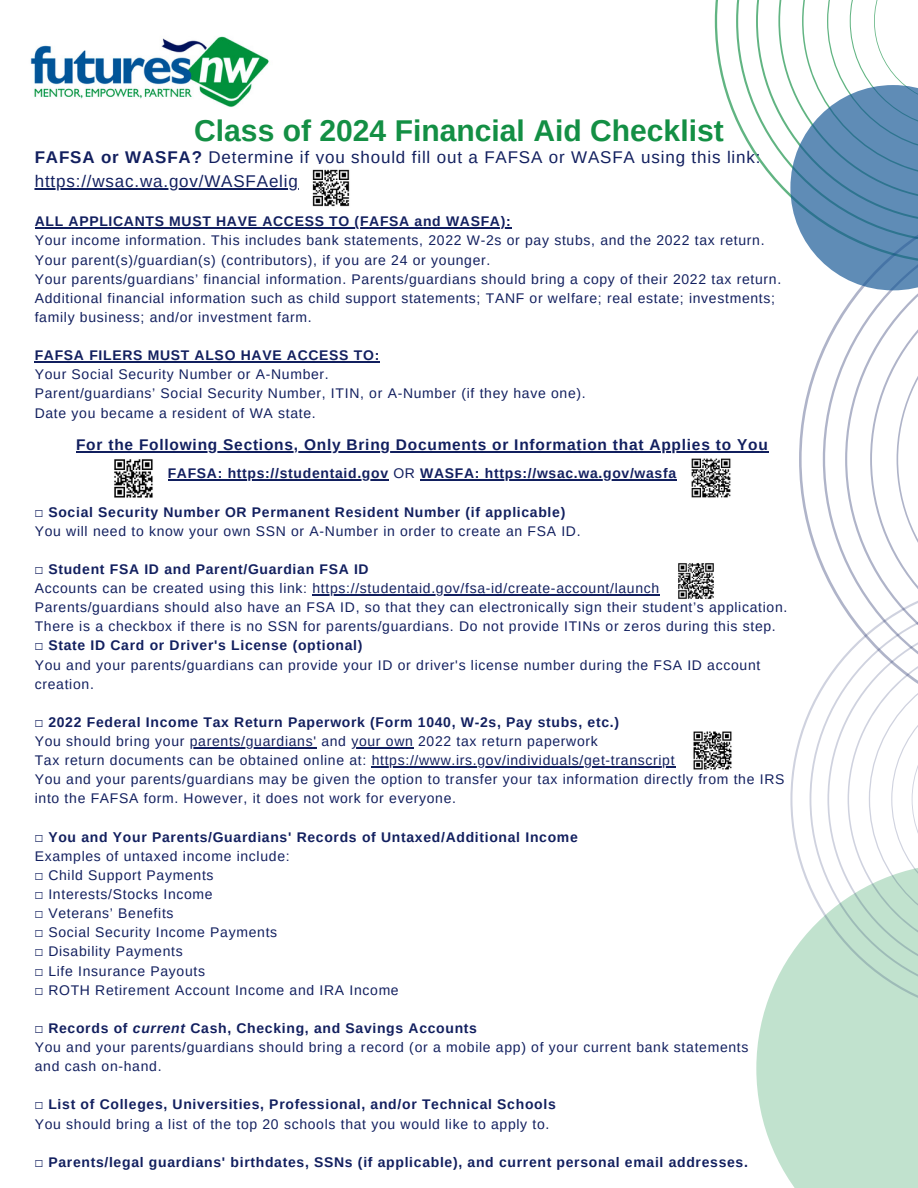
<style>
.page{position:relative;width:918px;height:1188px;background:#fff}
.page>*{position:absolute;margin:0;border:0;box-sizing:border-box;transform-origin:0 0}
.t1{font:700 30px "Arimo";color:#138f44}
.t2{font:16.95px/23.7px "Arimo";letter-spacing:.05em;color:#051356}
.t3{font:700 15.45px "Arimo";letter-spacing:.05em;color:#051356}
.t4{font:13.95px/19.2px "Arimo";letter-spacing:.05em;color:#051356}
.t5{font:700 13.95px/19.2px "Arimo";letter-spacing:.05em;color:#051356}
.s1{font-weight:700}
.s2{font-weight:400}
.s3{font-family:"Free Mono"}
.s4{font-weight:700;font-style:italic}
.s5{font-family:"Free Mono";font-weight:400}
</style>
<div class="page">
<div style="left:756px;top:998px;width:162px;height:190px;background:#c1e2ce"></div>
<div style="left:790px;top:998px;width:128px;height:19px;background:#c1e2ce"></div>
<svg style="left:715px;top:0;width:21px;height:121px"></svg>
<svg style="left:736px;top:0;width:20px;height:157px"></svg>
<svg style="left:756px;top:0;width:162px;height:998px"></svg>
<hr style="left:35px;top:188px;width:264px;height:1px;background:#051356">
<hr style="left:35px;top:227px;width:476px;height:2px;background:#051356">
<hr style="left:35px;top:361px;width:345px;height:1px;background:#051356">
<hr style="left:76px;top:451px;width:693px;height:1px;background:#051356">
<hr style="left:168px;top:479px;width:60px;height:2px;background:#051356">
<hr style="left:228px;top:479px;width:161px;height:2px;background:#051356">
<hr style="left:420px;top:479px;width:257px;height:2px;background:#051356">
<hr style="left:312px;top:594px;width:348px;height:1px;background:#051356">
<hr style="left:190px;top:747px;width:127px;height:1px;background:#051356">
<hr style="left:351px;top:747px;width:63px;height:1px;background:#051356">
<hr style="left:372px;top:766px;width:299px;height:1px;background:#051356">
<img style="left:30px;top:36px;width:239px;height:71px">
<img style="left:312px;top:169px;width:38px;height:38px">
<img style="left:678px;top:563px;width:36px;height:36px">
<img style="left:114px;top:459px;width:39px;height:39px">
<img style="left:693px;top:731px;width:39px;height:39px">
<img style="left:691px;top:458px;width:40px;height:40px">
<p class="t1" style="left:194px;top:113px;width:531px">Class of 2024 Financial Aid Checklist</p>
<p class="t2" style="left:35px;top:146px;width:727px"><span class="s1">FAFSA or WASFA?</span> Determine if you should fill out a FAFSA or WASFA using this link: https://wsac.wa.gov/WASFAelig</p>
<p class="t5" style="left:35px;top:212px;width:477px">ALL APPLICANTS MUST HAVE ACCESS TO (FAFSA and WASFA):</p>
<p class="t4" style="left:35px;top:231px;width:748px">Your income information. This includes bank statements, 2022 W-2s or pay stubs, and the 2022 tax return.<br>Your parent(s)/guardian(s) (contributors), if you are 24 or younger.<br>Your parents/guardians’ financial information. Parents/guardians should bring a copy of their 2022 tax return.<br>Additional financial information such as child support statements; TANF or welfare; real estate; investments; family business; and/or investment farm.</p>
<p class="t5" style="left:35px;top:346px;width:346px">FAFSA FILERS MUST ALSO HAVE ACCESS TO:</p>
<p class="t4" style="left:35px;top:365px;width:552px">Your Social Security Number or A-Number.<br>Parent/guardians’ Social Security Number, ITIN, or A-Number (if they have one).<br>Date you became a resident of WA state.</p>
<p class="t3" style="left:76px;top:436px;width:693px">For the Following Sections, Only Bring Documents or Information that Applies to You</p>
<p class="t5" style="left:168px;top:464px;width:510px">FAFSA: https://studentaid.gov <span class="s2">OR</span> WASFA: https://wsac.wa.gov/wasfa</p>
<p class="t4" style="left:35px;top:502px;width:547px"><span class="s3">☐</span> <span class="s1">Social Security Number OR Permanent Resident Number (if applicable)<br></span>You will need to know your own SSN or A-Number in order to create an FSA ID.</p>
<p class="t4" style="left:35px;top:559px;width:754px"><span class="s3">☐</span> <span class="s1">Student FSA ID and Parent/Guardian FSA ID<br></span>Accounts can be created using this link: https://studentaid.gov/fsa-id/create-account/launch<br>Parents/guardians should also have an FSA ID, so that they can electronically sign their student’s application.<br>There is a checkbox if there is no SSN for parents/guardians. Do not provide ITINs or zeros during this step. <span class="s3">☐</span> <span class="s1">State ID Card or Driver's License (optional)<br></span>You and your parents/guardians can provide your ID or driver's license number during the FSA ID account creation.</p>
<p class="t4" style="left:35px;top:712px;width:751px"><span class="s3">☐</span> <span class="s1">2022 Federal Income Tax Return Paperwork (Form 1040, W-2s, Pay stubs, etc.)<br></span>You should bring your parents/guardians' and your own 2022 tax return paperwork<br>Tax return documents can be obtained online at: https://www.irs.gov/individuals/get-transcript<br>You and your parents/guardians may be given the option to transfer your tax information directly from the IRS into the FAFSA form. However, it does not work for everyone.</p>
<p class="t4" style="left:35px;top:827px;width:545px"><span class="s3">☐</span> <span class="s1">You and Your Parents/Guardians' Records of Untaxed/Additional Income </span>Examples of untaxed income include:<br><span class="s3">☐</span> Child Support Payments<br><span class="s3">☐</span> Interests/Stocks Income<br><span class="s3">☐</span> Veterans’ Benefits<br><span class="s3">☐</span> Social Security Income Payments<br><span class="s3">☐</span> Disability Payments<br><span class="s3">☐</span> Life Insurance Payouts<br><span class="s3">☐</span> ROTH Retirement Account Income and IRA Income</p>
<p class="t4" style="left:35px;top:1018px;width:715px"><span class="s3">☐</span> <span class="s1">Records of</span> <span class="s4">current</span> <span class="s1">Cash, Checking, and Savings Accounts<br></span>You and your parents/guardians should bring a record (or a mobile app) of your current bank statements and cash on-hand.</p>
<p class="t5" style="left:35px;top:1095px;width:523px"><span class="s5">☐</span> List of Colleges, Universities, Professional, and/or Technical Schools<br><span class="s2">You should bring a list of the top 20 schools that you would like to apply to.</span></p>
<p class="t5" style="left:35px;top:1152px;width:715px"><span class="s5">☐</span> Parents/legal guardians' birthdates, SSNs (if applicable), and current personal email addresses.</p>
</div>
